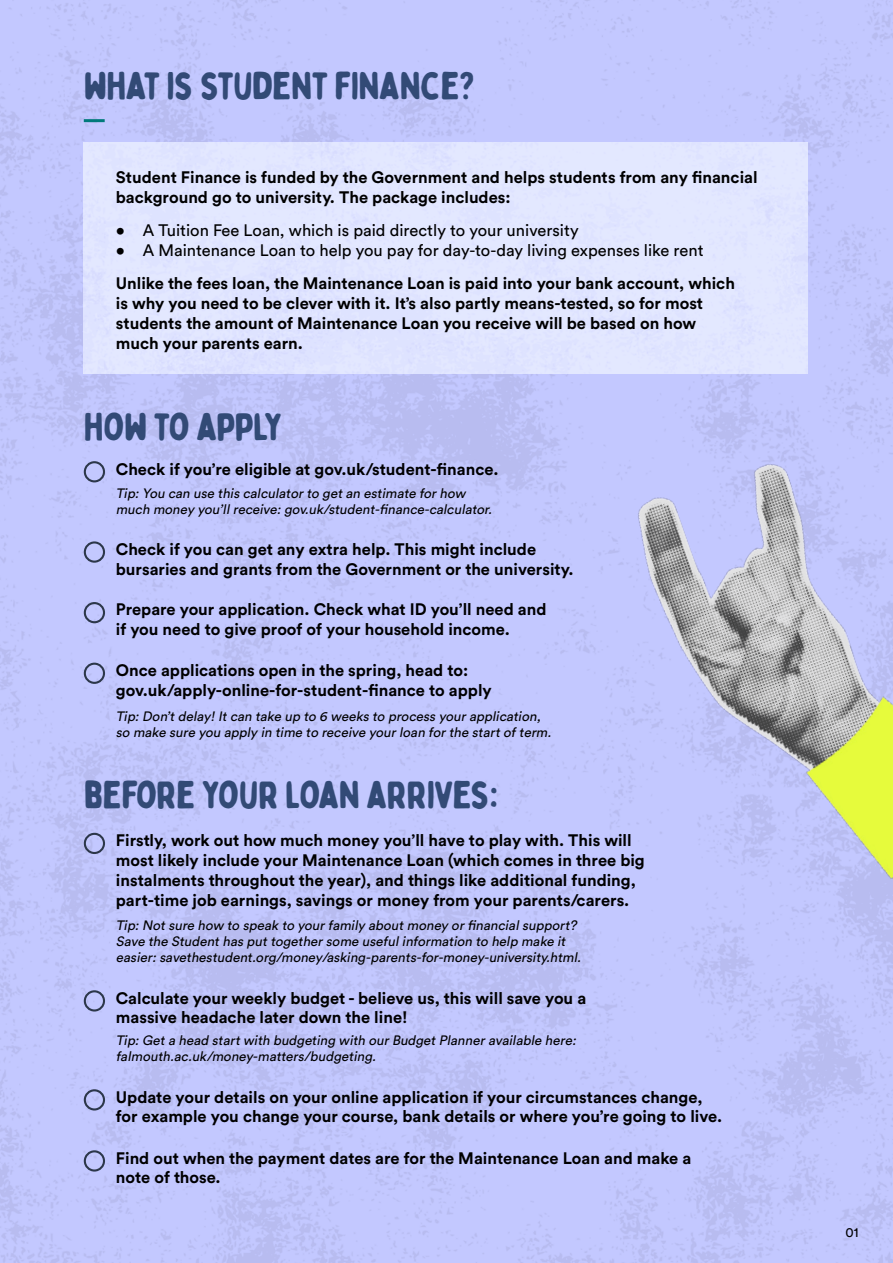
<style>
.page{position:relative;width:893px;height:1263px;background:#fff}
.page>*{position:absolute;margin:0;border:0;box-sizing:border-box;transform-origin:0 0}
.t1{font:38.55px "Bobby Jones Soft";letter-spacing:-.02em;color:#324a76}
.t2{font:700 16.5px/19.8px "Circular Pro";color:#000}
.t3{font:16.5px "Circular Pro";color:#000}
.t4{font:italic 13.5px/16.2px "Circular Pro";color:#000}
.t5{font:13.5px "Circular Pro";color:#000}
</style>
<div class="page">
<img style="left:0;top:0;width:893px;height:1263px">
<hr style="left:84px;top:119px;width:21px;height:3px;background:#017a7b">
<div style="left:84px;top:142px;width:724px;height:231px;background:#e2e7ff"></div>
<div style="left:84px;top:833px;width:21px;height:21px;border:2px solid #2c374a;border-radius:50%"></div>
<div style="left:84px;top:990px;width:21px;height:21px;border:2px solid #2c374a;border-radius:50%"></div>
<div style="left:84px;top:1089px;width:21px;height:21px;border:2px solid #2c374a;border-radius:50%"></div>
<div style="left:84px;top:1150px;width:21px;height:21px;border:2px solid #2c374a;border-radius:50%"></div>
<div style="left:84px;top:461px;width:21px;height:21px;border:2px solid #2c374a;border-radius:50%"></div>
<div style="left:84px;top:541px;width:21px;height:22px;border:2px solid #2c374a;border-radius:50%"></div>
<div style="left:84px;top:602px;width:21px;height:21px;border:2px solid #2c374a;border-radius:50%"></div>
<div style="left:84px;top:663px;width:21px;height:21px;border:2px solid #2c374a;border-radius:50%"></div>
<img style="left:543px;top:359px;width:350px;height:636px">
<p class="t1" style="left:84px;top:62px;width:394px">WHAT IS STUDENT FINANCE?</p>
<p class="t2" style="left:116px;top:166px;width:643px">Student Finance is funded by the Government and helps students from any financial background go to university. The package includes:</p>
<p class="t3" style="left:116px;top:219px;width:464px">• A Tuition Fee Loan, which is paid directly to your university</p>
<p class="t3" style="left:116px;top:239px;width:589px">• A Maintenance Loan to help you pay for day-to-day living expenses like rent</p>
<p class="t2" style="left:116px;top:273px;width:621px">Unlike the fees loan, the Maintenance Loan is paid into your bank account, which</p>
<p class="t2" style="left:116px;top:293px;width:589px">is why you need to be clever with it. It’s also partly means-tested, so for most students the amount of Maintenance Loan you receive will be based on how much your parents earn.</p>
<p class="t1" style="left:84px;top:402px;width:201px">HOW TO APPLY</p>
<p class="t2" style="left:116px;top:458px;width:384px">Check if you’re eligible at gov.uk/student-finance.</p>
<p class="t4" style="left:116px;top:484px;width:380px">Tip:You can use this calculatorto getan estimate forhow much money you’llreceive:gov.uk/student-finance-calculator.</p>
<p class="t2" style="left:116px;top:538px;width:459px">Check if you can get any extra help. This might include bursaries and grants from the Government or the university.</p>
<p class="t2" style="left:116px;top:599px;width:432px">Prepare your application. Check what ID you’ll need and if you need to give proof of your household income.</p>
<p class="t2" style="left:116px;top:660px;width:377px">Once applications open in the spring, head to: gov.uk/apply-online-for-student-finance to apply</p>
<p class="t4" style="left:116px;top:708px;width:440px">Tip:Don’tdelay!Itcan take up to 6 weeks to process yourapplication, so make sure you apply in time to receive yourloan forthe startofterm.</p>
<p class="t1" style="left:84px;top:771px;width:416px">BEFORE YOUR LOAN ARRIVES:</p>
<p class="t2" style="left:116px;top:830px;width:530px">Firstly, work out how much money you’ll have to play with. This will most likely include your Maintenance Loan (which comes in three big instalments throughout the year), and things like additional funding, part-time job earnings, savings or money from your parents/carers.</p>
<p class="t4" style="left:116px;top:916px;width:469px">Tip:Notsure how to speak to yourfamily aboutmoney orfinancialsupport?<br>Save the Studenthas puttogethersome usefulinformation to help make it easier:savethestudent.org/money/asking-parents-for-money-university.html.</p>
<p class="t2" style="left:116px;top:987px;width:472px">Calculate your weekly budget - believe us, this will save you a massive headache later down the line!</p>
<p class="t4" style="left:116px;top:1032px;width:464px">Tip:Geta head startwith budgeting with ourBudgetPlanneravailable here: falmouth.ac.uk/money-matters/budgeting.</p>
<p class="t2" style="left:116px;top:1086px;width:608px">Update your details on your online application if your circumstances change, for example you change your course, bank details or where you’re going to live.</p>
<p class="t2" style="left:116px;top:1147px;width:577px">Find out when the payment dates are for the Maintenance Loan and make a note of those.</p>
<p class="t5" style="left:845px;top:1223px;width:14px">01</p>
</div>
